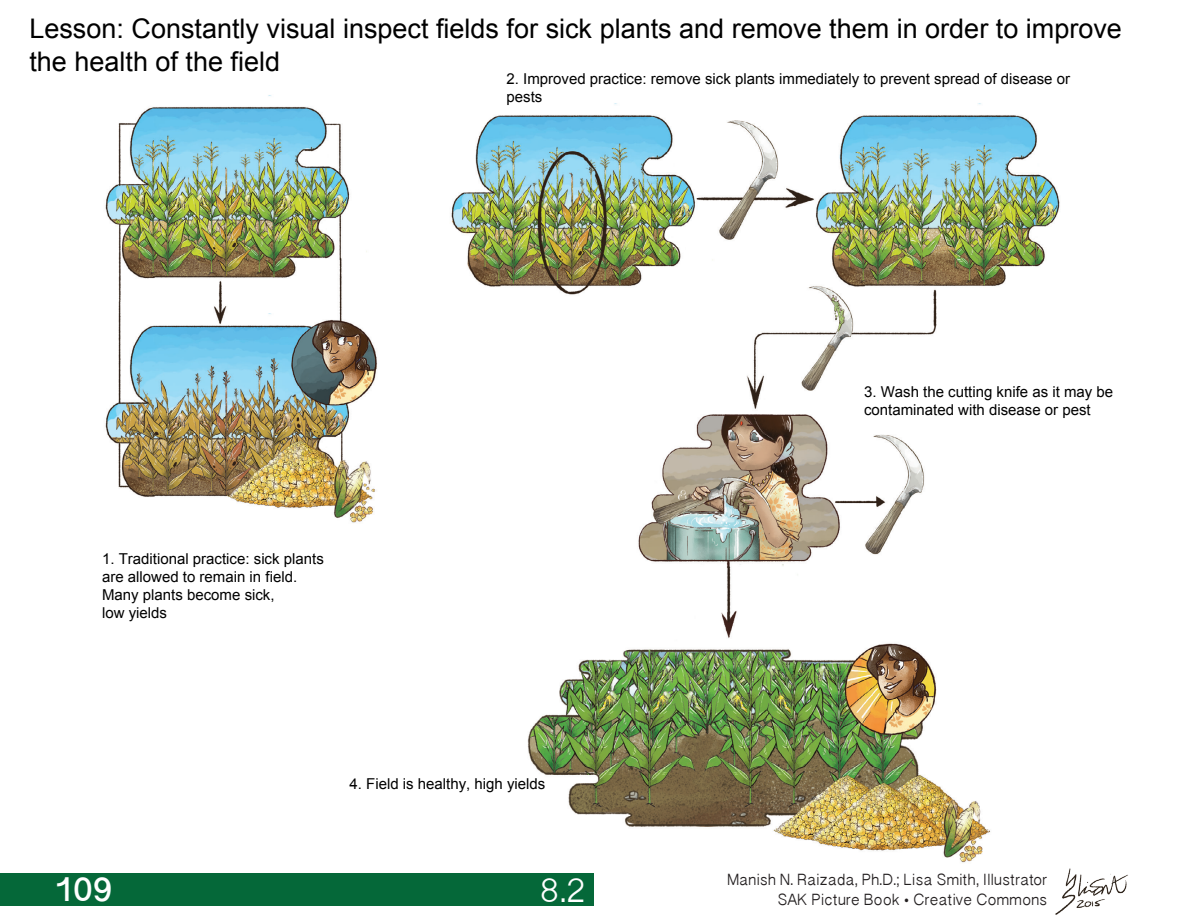
<style>
.page{position:relative;width:1188px;height:918px;background:#fff}
.page>*{position:absolute;margin:0;border:0;box-sizing:border-box;transform-origin:0 0}
.t1{font:700 39px "Oriya Sangam MN";color:#fff}
.t2{font:39px "Oriya Sangam MN";color:#fff}
.t3{font:27px/32.4px "Arial";color:#000}
.t4{font:18px "Oriya Sangam MN";color:#231f20}
.t5{font:15px/18px "Arial";color:#000}
</style>
<div class="page">
<img style="left:1055px;top:868px;width:73px;height:47px">
<div style="left:0;top:874px;width:594px;height:32px;background:#056839"></div>
<img style="left:105px;top:95px;width:955px;height:768px">
<h2 class="t3" style="left:29px;top:13px;width:1094px">Lesson: Constantly visual inspect fields for sick plants and remove them in order to improve the health of the field</h2>
<p class="t5" style="left:507px;top:70px;width:565px">2. Improved practice: remove sick plants immediately to prevent spread of disease or pests</p>
<p class="t5" style="left:102px;top:549px;width:223px">1. Traditional practice: sick plants are allowed to remain in field.<br>Many plants become sick,<br>low yields</p>
<p class="t5" style="left:350px;top:775px;width:197px">4. Field is healthy, high yields</p>
<h1 class="t1" style="left:54px;top:865px;width:60px">109</h1>
<p class="t2" style="left:540px;top:866px;width:48px">8.2</p>
<p class="t5" style="left:864px;top:383px;width:251px">3. Wash the cutting knife as it may be contaminated with disease or pest</p>
<p class="t4" style="left:727px;top:868px;width:322px">Manish N. Raizada, Ph.D.; Lisa Smith, Illustrator</p>
<p class="t4" style="left:777px;top:888px;width:271px">SAK Picture Book • Creative Commons</p>
</div>
